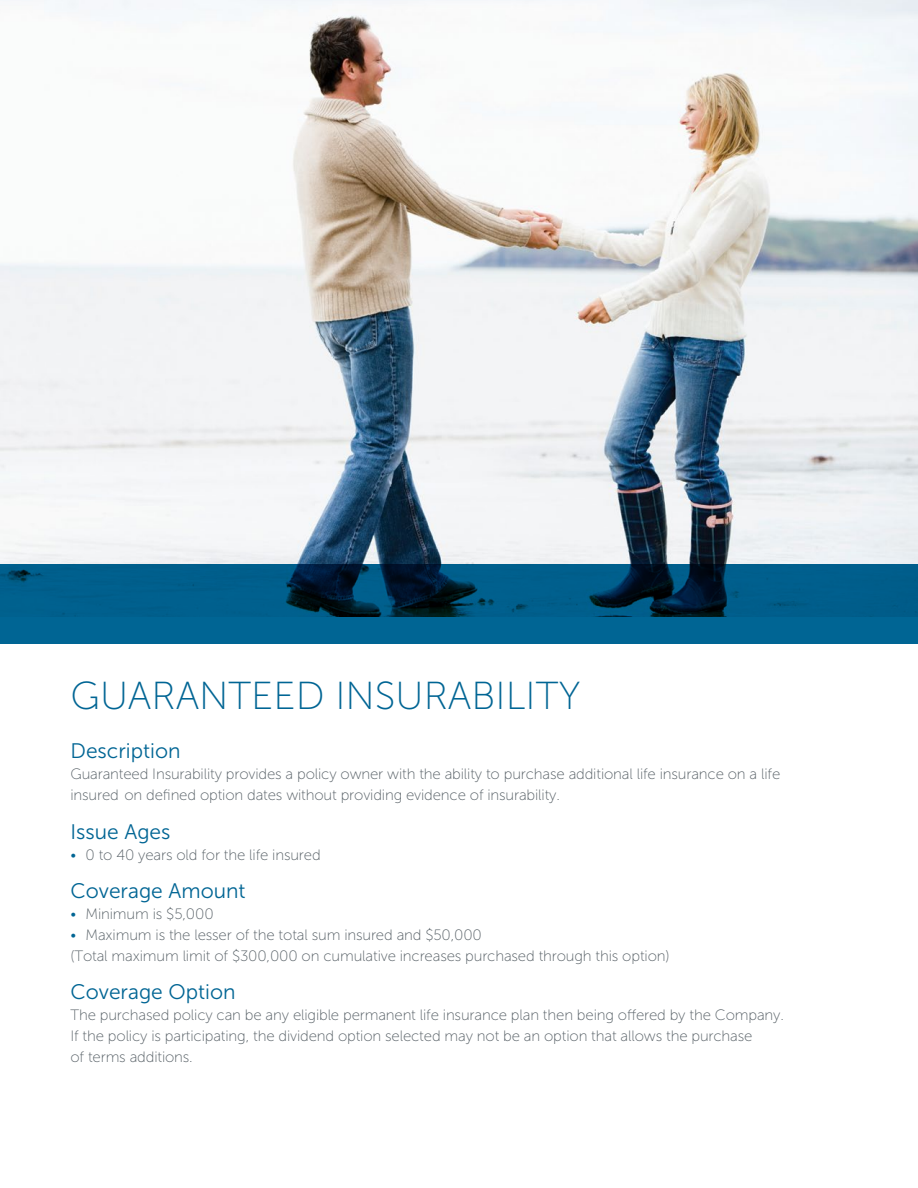
<style>
.page{position:relative;width:918px;height:1188px;background:#fff}
.page>*{position:absolute;margin:0;border:0;box-sizing:border-box;transform-origin:0 0}
.Header_1{font:39px "Museo Sans 100";color:#006594}
.Header_2{font:21px "Museo Sans 300";color:#006594}
.t1{font:15px/21px "Museo Sans 100";letter-spacing:-.01em;color:#576066}
.s1{color:#006594}
</style>
<div class="page">
<img style="left:0;top:0;width:918px;height:565px">
<svg style="left:0;top:565px;width:918px;height:79px;background:#00537c"></svg>
<h1 class="Header_1" style="left:70px;top:675px;width:511px">GUARANTEED INSURABILITY</h1>
<h2 class="Header_2" style="left:70px;top:740px;width:112px">Description</h2>
<p class="t1" style="left:70px;top:764px;width:711px">Guaranteed Insurability provides a policy owner with the ability to purchase additional life insurance on a life insured on defined option dates without providing evidence of insurability.</p>
<h2 class="Header_2" style="left:70px;top:820px;width:102px">Issue Ages</h2>
<p class="t1" style="left:70px;top:844px;width:252px"><span class="s1">•</span> 0 to 40 years old for the life insured</p>
<h2 class="Header_2" style="left:70px;top:879px;width:177px">Coverage Amount</h2>
<p class="t1" style="left:70px;top:903px;width:145px"><span class="s1">•</span> Minimum is $5,000</p>
<p class="t1" style="left:70px;top:924px;width:413px"><span class="s1">•</span> Maximum is the lesser of the total sum insured and $50,000</p>
<p class="t1" style="left:70px;top:945px;width:601px">(Total maximum limit of $300,000 on cumulative increases purchased through this option)</p>
<h2 class="Header_2" style="left:70px;top:981px;width:167px">Coverage Option</h2>
<p class="t1" style="left:70px;top:1005px;width:715px">The purchased policy can be any eligible permanent life insurance plan then being offered by the Company.<br>If the policy is participating, the dividend option selected may not be an option that allows the purchase<br>of terms additions.</p>
</div>
